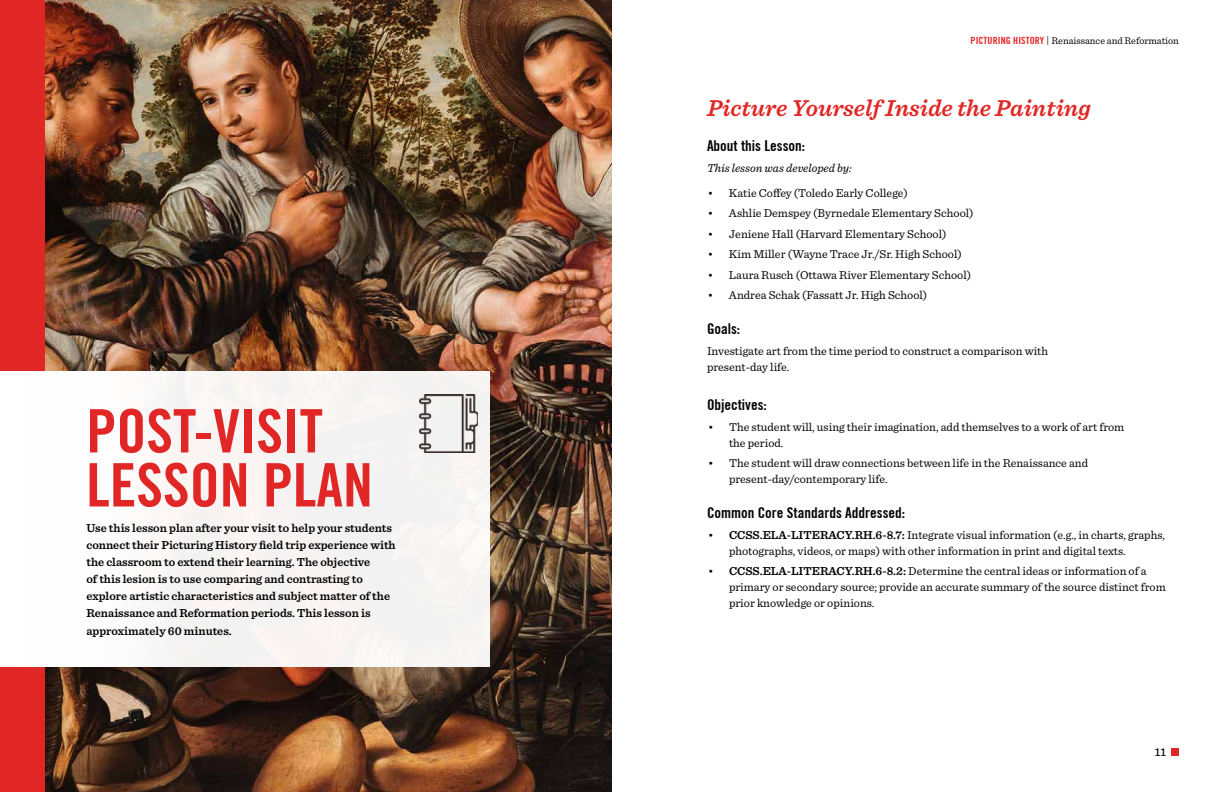
<style>
.page{position:relative;width:1224px;height:792px;background:#fff}
.page>*{position:absolute;margin:0;border:0;box-sizing:border-box;transform-origin:0 0}
.t1{font:60px/54px "Trade Gothic LT Std Bd Cn 20";color:#e12726}
.t2{font:italic 600 24px "Sentinel";color:#e12726}
.t3{font:700 condensed 15px "Trade Gothic No.20";color:#000}
.t4{font:12px/16px "Sentinel";color:#000}
.t5{font:600 12px/17px "Sentinel";color:#000}
.t6{font:italic 12px "Sentinel";color:#000}
.t7{font:500 12px "Sentinel";color:#000}
.t8{font:10px "Sentinel";color:#000}
.s1{font-family:"Trade Gothic No.20";font-weight:700;font-stretch:condensed;color:#e12726}
.s2{font-weight:600}
</style>
<div class="page">
<div style="left:1171px;top:748px;width:8px;height:8px;background:#e12726"></div>
<img style="left:45px;top:0;width:567px;height:792px">
<div style="left:0;top:0;width:45px;height:792px;background:#e12726"></div>
<div style="left:0;top:371px;width:490px;height:296px;background:#f9f5f3"></div>
<img style="left:420px;top:394px;width:58px;height:58px">
<h1 class="t1" style="left:86px;top:404px;width:288px">POST-VISIT<br>LESSON PLAN</h1>
<p class="t5" style="left:86px;top:519px;width:311px">Use this lesson plan after your visit to help your students connect their Picturing History field trip experience with the classroom to extend their learning. The objective<br>of this lesion is to use comparing and contrasting to explore artistic characteristics and subject matter of the Renaissance and Reformation periods. This lesson is approximately 60 minutes.</p>
<p class="t8" style="left:971px;top:33px;width:210px"><span class="s1">PICTURING HISTORY</span> | Renaissance and Reformation</p>
<h2 class="t2" style="left:707px;top:90px;width:385px">Picture Yourself Inside the Painting</h2>
<p class="t3" style="left:707px;top:137px;width:100px">About this Lesson:</p>
<p class="t6" style="left:707px;top:159px;width:146px">This lesson was developed by:</p>
<p class="t4" style="left:708px;top:184px;width:201px">• Katie Coffey (Toledo Early College)</p>
<p class="t4" style="left:708px;top:205px;width:267px">• Ashlie Demspey (Byrnedale Elementary School)</p>
<p class="t4" style="left:708px;top:225px;width:240px">• Jeniene Hall (Harvard Elementary School)</p>
<p class="t4" style="left:708px;top:246px;width:255px">• Kim Miller (Wayne Trace Jr./Sr. High School)</p>
<p class="t4" style="left:708px;top:266px;width:265px">• Laura Rusch (Ottawa River Elementary School)</p>
<p class="t4" style="left:708px;top:287px;width:221px">• Andrea Schak (Fassatt Jr. High School)</p>
<p class="t3" style="left:707px;top:320px;width:35px">Goals:</p>
<p class="t4" style="left:707px;top:342px;width:343px">Investigate art from the time period to construct a comparison with present-day life.</p>
<p class="t3" style="left:707px;top:396px;width:61px">Objectives:</p>
<p class="t4" style="left:729px;top:418px;width:397px;text-indent:-21px">• The student will, using their imagination, add themselves to a work of art from the period.</p>
<p class="t4" style="left:729px;top:455px;width:361px;text-indent:-21px">• The student will draw connections between life in the Renaissance and present-day/contemporary life.</p>
<p class="t3" style="left:707px;top:504px;width:200px">Common Core Standards Addressed:</p>
<p class="t4" style="left:729px;top:526px;width:437px;text-indent:-21px">• <span class="s2">CCSS.ELA-LITERACY.RH.6-8.7:</span> Integrate visual information (e.g., in charts, graphs, photographs, videos, or maps) with other information in print and digital texts.</p>
<p class="t4" style="left:729px;top:563px;width:438px;text-indent:-21px">• <span class="s2">CCSS.ELA-LITERACY.RH.6-8.2:</span> Determine the central ideas or information of a primary or secondary source; provide an accurate summary of the source distinct from prior knowledge or opinions.</p>
<p class="t7" style="left:1155px;top:743px;width:13px">11</p>
</div>
